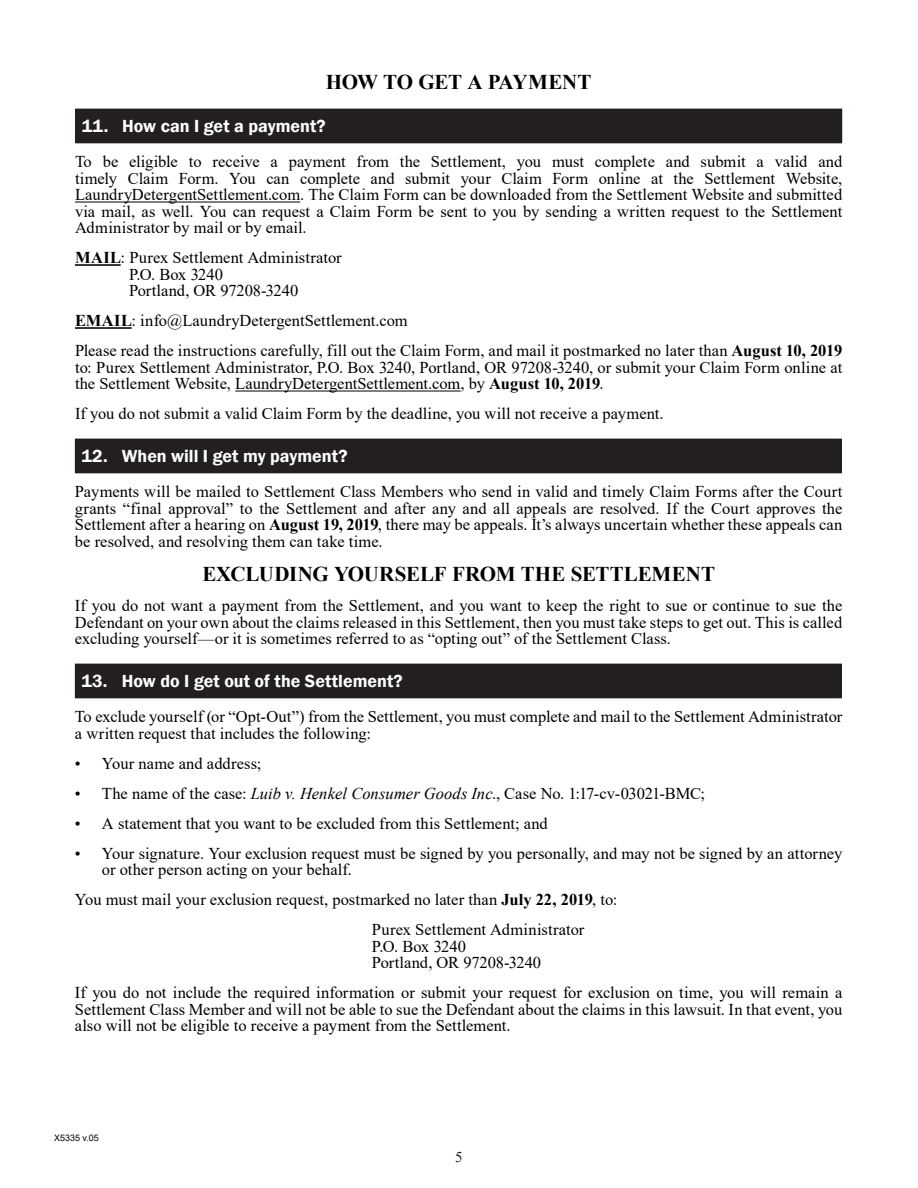
<style>
.page{position:relative;width:918px;height:1188px;background:#fff}
.page>*{position:absolute;margin:0;border:0;box-sizing:border-box;transform-origin:0 0}
.Doc-H{font:700 21px "Times New Roman";letter-spacing:-.005em;color:#000}
.t1{font:600 18px "Franklin Gothic";color:#fff}
.Doc-H-2{font:16.5px/16.5px "Times New Roman";color:#000;text-align:justify}
.t2{font:15px "Times New Roman";color:#231f20}
.t3{font:9px "Arial";color:#000}
.s1{font-weight:700}
.s2{font-style:italic}
</style>
<div class="page">
<hr style="left:75px;top:202px;width:225px;height:1px;background:#000">
<hr style="left:75px;top:264px;width:46px;height:2px;background:#000">
<hr style="left:75px;top:327px;width:57px;height:2px;background:#000">
<hr style="left:235px;top:391px;width:226px;height:1px;background:#000">
<div style="left:76px;top:109px;width:766px;height:34px;background:#231f20"></div>
<hr style="left:75px;top:109px;width:1px;height:33px;background:#231f20">
<hr style="left:75px;top:142px;width:767px;height:1px;background:#231f20">
<div style="left:75px;top:439px;width:766px;height:34px;background:#231f20"></div>
<hr style="left:841px;top:439px;width:1px;height:33px;background:#231f20">
<hr style="left:75px;top:472px;width:767px;height:1px;background:#231f20">
<div style="left:75px;top:664px;width:766px;height:34px;background:#231f20"></div>
<hr style="left:841px;top:664px;width:1px;height:33px;background:#231f20">
<hr style="left:75px;top:697px;width:767px;height:1px;background:#231f20">
<p class="Doc-H" style="left:326px;top:67px;width:267px">HOW TO GET A PAYMENT</p>
<p class="t1" style="left:82px;top:115px;width:246px">11. How can I get a payment?</p>
<p class="Doc-H-2" style="left:75px;top:153px;width:769px">To be eligible to receive a payment from the Settlement, you must complete and submit a valid and timely Claim Form. You can complete and submit your Claim Form online at the Settlement Website, LaundryDetergentSettlement.com. The Claim Form can be downloaded from the Settlement Website and submitted via mail, as well. You can request a Claim Form be sent to you by sending a written request to the Settlement Administrator by mail or by email.</p>
<p class="Doc-H-2" style="left:75px;top:249px;width:268px"><span class="s1">MAIL</span>: Purex Settlement Administrator</p>
<p class="Doc-H-2" style="left:129px;top:265px;width:96px">P.O. Box 3240</p>
<p class="Doc-H-2" style="left:129px;top:282px;width:171px">Portland, OR 97208-3240</p>
<p class="Doc-H-2" style="left:75px;top:312px;width:334px"><span class="s1">EMAIL</span>: info@LaundryDetergentSettlement.com</p>
<p class="Doc-H-2" style="left:75px;top:342px;width:769px">Please read the instructions carefully, fill out the Claim Form, and mail it postmarked no later than <span class="s1">August 10, 2019 </span>to: Purex Settlement Administrator, P.O. Box 3240, Portland, OR 97208-3240, or submit your Claim Form online at the Settlement Website, LaundryDetergentSettlement.com, by <span class="s1">August 10, 2019</span>.</p>
<p class="Doc-H-2" style="left:75px;top:405px;width:590px">If you do not submit a valid Claim Form by the deadline, you will not receive a payment.</p>
<p class="t1" style="left:81px;top:445px;width:268px">12. When will I get my payment?</p>
<p class="Doc-H-2" style="left:75px;top:483px;width:769px">Payments will be mailed to Settlement Class Members who send in valid and timely Claim Forms after the Court grants “final approval” to the Settlement and after any and all appeals are resolved. If the Court approves the Settlement after a hearing on <span class="s1">August 19, 2019</span>, there may be appeals. It’s always uncertain whether these appeals can be resolved, and resolving them can take time.</p>
<p class="Doc-H" style="left:202px;top:559px;width:514px">EXCLUDING YOURSELF FROM THE SETTLEMENT</p>
<p class="Doc-H-2" style="left:75px;top:597px;width:769px">If you do not want a payment from the Settlement, and you want to keep the right to sue or continue to sue the Defendant on your own about the claims released in this Settlement, then you must take steps to get out. This is called excluding yourself—or it is sometimes referred to as “opting out” of the Settlement Class.</p>
<p class="t1" style="left:81px;top:670px;width:323px">13. How do I get out of the Settlement?</p>
<p class="Doc-H-2" style="left:75px;top:708px;width:769px">To exclude yourself (or “Opt-Out”) from the Settlement, you must complete and mail to the Settlement Administrator a written request that includes the following:</p>
<p class="Doc-H-2" style="left:75px;top:754px;width:188px">• Your name and address;</p>
<p class="Doc-H-2" style="left:75px;top:784px;width:632px">• The name of the case: <span class="s2">Luib v. Henkel Consumer Goods Inc</span>., Case No. 1:17-cv-03021-BMC;</p>
<p class="Doc-H-2" style="left:75px;top:814px;width:474px">• A statement that you want to be excluded from this Settlement; and</p>
<p class="Doc-H-2" style="left:102px;top:844px;width:742px;text-indent:-27px">• Your signature. Your exclusion request must be signed by you personally, and may not be signed by an attorney or other person acting on your behalf.</p>
<p class="Doc-H-2" style="left:75px;top:891px;width:544px">You must mail your exclusion request, postmarked no later than <span class="s1">July 22, 2019</span>, to:</p>
<p class="Doc-H-2" style="left:372px;top:921px;width:214px">Purex Settlement Administrator</p>
<p class="Doc-H-2" style="left:372px;top:937px;width:96px">P.O. Box 3240</p>
<p class="Doc-H-2" style="left:372px;top:954px;width:171px">Portland, OR 97208-3240</p>
<p class="Doc-H-2" style="left:75px;top:984px;width:769px">If you do not include the required information or submit your request for exclusion on time, you will remain a Settlement Class Member and will not be able to sue the Defendant about the claims in this lawsuit. In that event, you also will not be eligible to receive a payment from the Settlement.</p>
<p class="t3" style="left:54px;top:1131px;width:46px">X5335 v.05</p>
<p class="t2" style="left:455px;top:1146px;width:9px">5</p>
</div>
